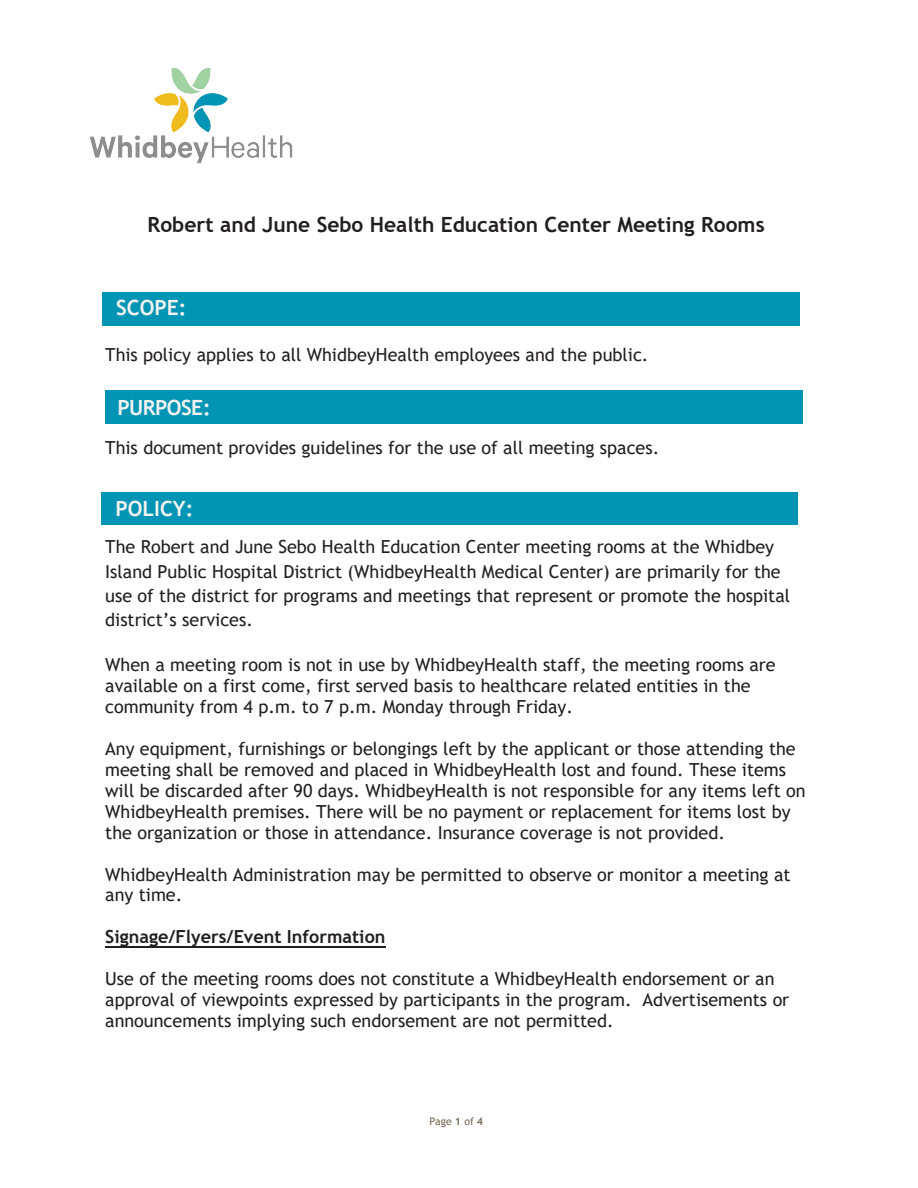
<style>
.page{position:relative;width:918px;height:1188px;background:#fff}
.page>*{position:absolute;margin:0;border:0;box-sizing:border-box;transform-origin:0 0}
.t1{font:700 21px "Trebuchet MS";color:#231f20}
.t2{font:700 21px "Trebuchet MS";color:#f4f3f1}
.t3{font:700 21px "Trebuchet MS";letter-spacing:-.025em;color:#f4f3f1}
.t4{font:18px/20.9px "Trebuchet MS";color:#231f20}
.t5{font:700 18px "Trebuchet MS";color:#231f20}
.t6{font:10.5px "Trebuchet MS";color:#796855}
.s1{font-weight:700}
</style>
<div class="page">
<div style="left:101px;top:492px;width:697px;height:33px;background:#0195b5"></div>
<div style="left:105px;top:391px;width:697px;height:32px;background:#0195b5"></div>
<div style="left:103px;top:293px;width:697px;height:23px;background:#0195b5"></div>
<hr style="left:105px;top:946px;width:281px;height:1px;background:#231f20">
<div style="left:106px;top:398px;width:697px;height:20px;background:#0195b5"></div>
<div style="left:102px;top:316px;width:698px;height:10px;background:#0195b5"></div>
<div style="left:106px;top:497px;width:692px;height:21px;background:#0195b5"></div>
<img style="left:90px;top:68px;width:203px;height:96px">
<p class="t1" style="left:148px;top:211px;width:619px">Robert and June Sebo Health Education Center Meeting Rooms</p>
<p class="t2" style="left:116px;top:294px;width:72px">SCOPE:</p>
<p class="t4" style="left:105px;top:344px;width:545px">This policy applies to all WhidbeyHealth employees and the public.</p>
<p class="t3" style="left:117px;top:395px;width:95px">PURPOSE:</p>
<p class="t4" style="left:105px;top:437px;width:556px">This document provides guidelines for the use of all meeting spaces.</p>
<p class="t2" style="left:116px;top:495px;width:80px">POLICY:</p>
<p class="t4" style="left:105px;top:534px;width:686px;line-height:24.6px">The Robert and June Sebo Health Education Center meeting rooms at the Whidbey Island Public Hospital District (WhidbeyHealth Medical Center) are primarily for the use of the district for programs and meetings that represent or promote the hospital district’s services.</p>
<p class="t4" style="left:105px;top:655px;width:672px">When a meeting room is not in use by WhidbeyHealth staff, the meeting rooms are available on a first come, first served basis to healthcare related entities in the community from 4 p.m. to 7 p.m. Monday through Friday.</p>
<p class="t4" style="left:105px;top:738px;width:702px">Any equipment, furnishings or belongings left by the applicant or those attending the meeting shall be removed and placed in WhidbeyHealth lost and found. These items will be discarded after 90 days. WhidbeyHealth is not responsible for any items left on WhidbeyHealth premises. There will be no payment or replacement for items lost by the organization or those in attendance. Insurance coverage is not provided.</p>
<p class="t4" style="left:105px;top:864px;width:687px">WhidbeyHealth Administration may be permitted to observe or monitor a meeting at any time.</p>
<p class="t5" style="left:105px;top:926px;width:282px">Signage/Flyers/Event Information</p>
<p class="t4" style="left:105px;top:968px;width:686px">Use of the meeting rooms does not constitute a WhidbeyHealth endorsement or an approval of viewpoints expressed by participants in the program. Advertisements or announcements implying such endorsement are not permitted.</p>
<p class="t6" style="left:429px;top:1114px;width:55px">Page <span class="s1">1</span> of <span class="s1">4</span></p>
</div>
